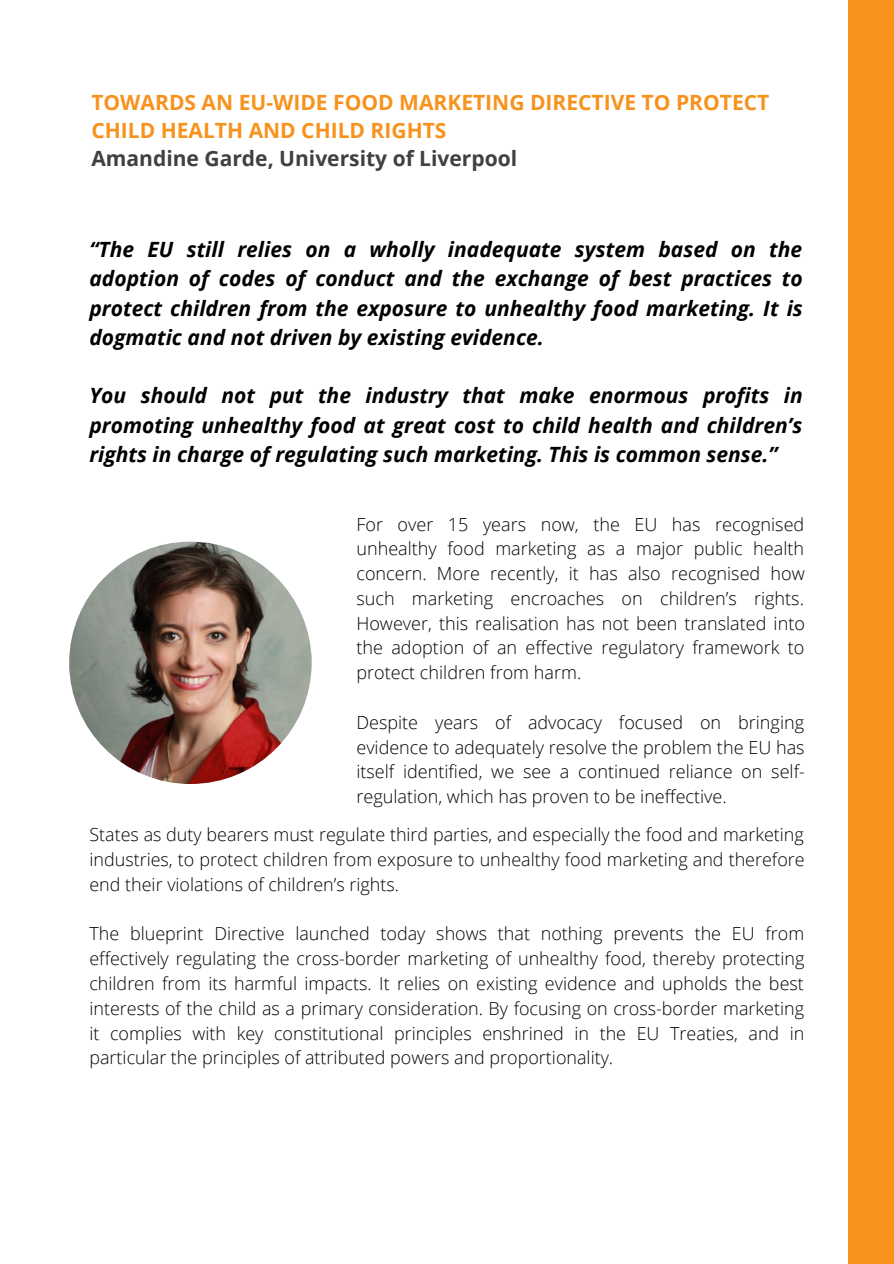
<style>
.page{position:relative;width:894px;height:1264px;background:#fff}
.page>*{position:absolute;margin:0;border:0;box-sizing:border-box;transform-origin:0 0}
.t1{font:italic 700 21px/29.2px "Open Sans";color:#000;text-align:justify}
.t2{font:700 21px/28.2px "Open Sans";color:#f7931d}
.t3{font:700 21px "Open Sans";color:#404041}
.t4{font:300 18px/24.8px "Open Sans";color:#000;text-align:justify}
</style>
<div class="page">
<div style="left:848px;top:0;width:45px;height:1263px;background:#f7931d"></div>
<img style="left:69px;top:541px;width:242px;height:243px;border-radius:50%">
<p class="t2" style="left:91px;top:88px;width:679px">TOWARDS AN EU-WIDE FOOD MARKETING DIRECTIVE TO PROTECT<br>CHILD HEALTH AND CHILD RIGHTS</p>
<p class="t3" style="left:91px;top:144px;width:427px">Amandine Garde, University of Liverpool</p>
<p class="t1" style="left:89px;top:234px;width:714px">“The EU still relies on a wholly inadequate system based on the adoption of codes of conduct and the exchange of best practices to protect children from the exposure to unhealthy food marketing. It is dogmatic and not driven by existing evidence.</p>
<p class="t1" style="left:89px;top:380px;width:714px">You should not put the industry that make enormous profits in promoting unhealthy food at great cost to child health and children’s rights in charge of regulating such marketing. This is common sense.”</p>
<p class="t4" style="left:356px;top:511px;width:450px">For over 15 years now, the EU has recognised unhealthy food marketing as a major public health concern. More recently, it has also recognised how such marketing encroaches on children’s rights.<br>However, this realisation has not been translated into the adoption of an effective regulatory framework to protect children from harm.</p>
<p class="t4" style="left:356px;top:709px;width:450px">Despite years of advocacy focused on bringing evidence to adequately resolve the problem the EU has itself identified, we see a continued reliance on self&shy;regulation, which has proven to be ineffective.</p>
<p class="t4" style="left:89px;top:822px;width:716px">States as duty bearers must regulate third parties, and especially the food and marketing industries, to protect children from exposure to unhealthy food marketing and therefore end their violations of children’s rights.</p>
<p class="t4" style="left:89px;top:921px;width:716px">The blueprint Directive launched today shows that nothing prevents the EU from effectively regulating the cross-border marketing of unhealthy food, thereby protecting children from its harmful impacts. It relies on existing evidence and upholds the best interests of the child as a primary consideration. By focusing on cross-border marketing it complies with key constitutional principles enshrined in the EU Treaties, and in particular the principles of attributed powers and proportionality.</p>
</div>
